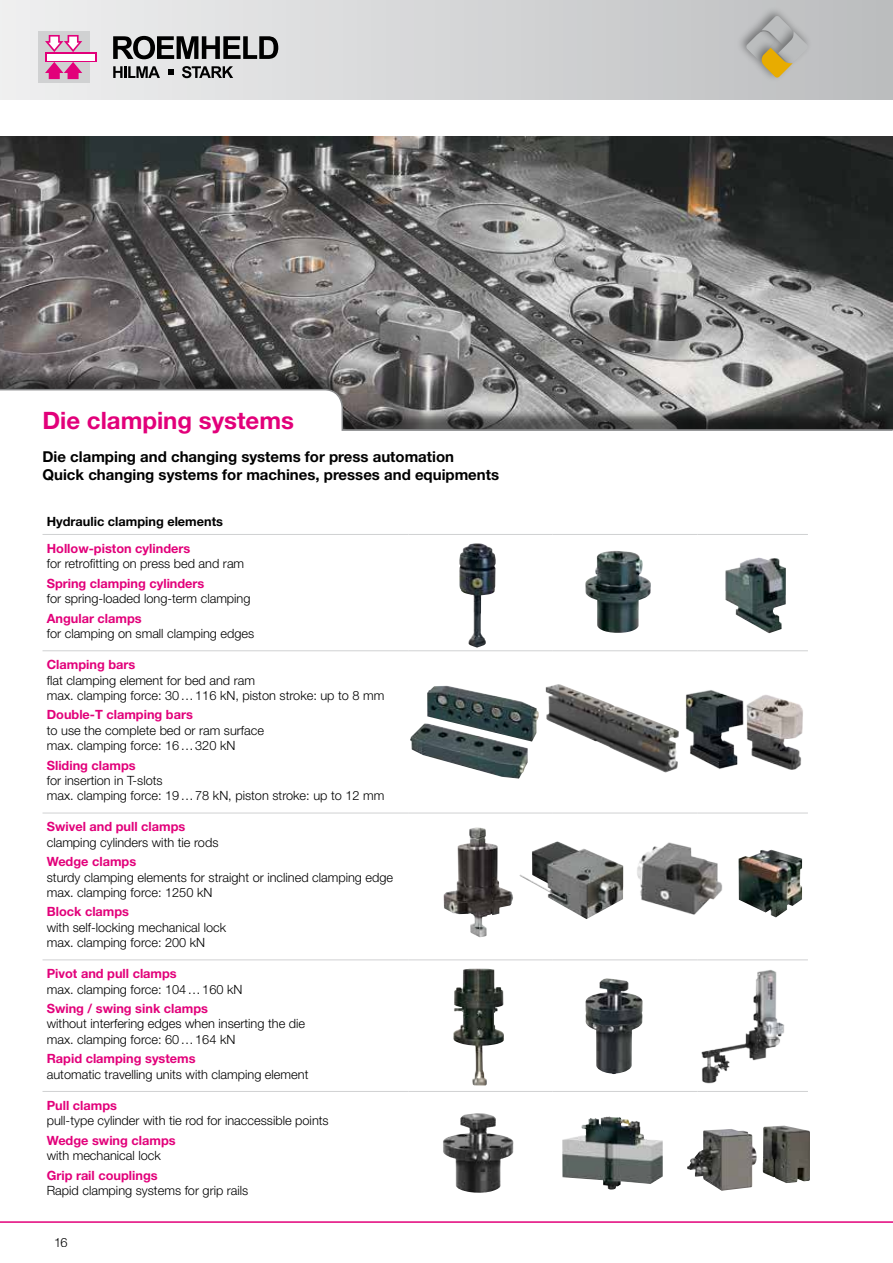
<style>
.page{position:relative;width:893px;height:1263px;background:#fff}
.page>*{position:absolute;margin:0;border:0;box-sizing:border-box;transform-origin:0 0}
.t1{font:700 24px "Helvetica Neue";color:#e2007a}
.t2{font:700 15px/18px "Helvetica Neue";color:#000}
.t3{font:300 12.75px/15.3px "Helvetica Neue";color:#000}
.t4{font:700 12.75px "Helvetica Neue";color:#e2007a}
.t5{font:700 12.75px "Helvetica Neue";color:#000}
.t6{font:300 12.75px "Helvetica Neue";color:#000}
</style>
<div class="page">
<div style="left:0;top:0;width:893px;height:99px;background:linear-gradient(to right,#efeff0,#bbbdbe)"></div>
<svg style="left:113px;top:36px;width:165px;height:23px;background:#6b6b6c"></svg>
<svg style="left:113px;top:66px;width:47px;height:12px"></svg>
<svg style="left:182px;top:66px;width:51px;height:12px"></svg>
<svg style="left:168px;top:69px;width:6px;height:6px"></svg>
<div style="left:38px;top:31px;width:52px;height:52px;background:#d0d1d2"></div>
<svg style="left:45px;top:52px;width:51px;height:10px"></svg>
<div style="left:47px;top:54px;width:48px;height:6px;background:#fff"></div>
<svg style="left:45px;top:35px;width:37px;height:17px"></svg>
<svg style="left:45px;top:62px;width:37px;height:17px"></svg>
<hr style="left:0;top:1221px;width:893px;height:2px;background:#e2007a">
<img style="left:0;top:137px;width:893px;height:231px">
<img style="left:725px;top:557px;width:61px;height:76px">
<img style="left:459px;top:543px;width:27px;height:104px">
<img style="left:687px;top:1125px;width:123px;height:66px">
<img style="left:701px;top:970px;width:84px;height:114px">
<img style="left:685px;top:690px;width:118px;height:80px">
<img style="left:637px;top:842px;width:86px;height:73px">
<img style="left:738px;top:850px;width:64px;height:67px">
<img style="left:444px;top:827px;width:69px;height:110px">
<img style="left:562px;top:1116px;width:101px;height:74px">
<img style="left:443px;top:1113px;width:70px;height:80px">
<img style="left:453px;top:970px;width:51px;height:115px">
<img style="left:585px;top:978px;width:58px;height:96px">
<img style="left:427px;top:686px;width:112px;height:55px">
<img style="left:410px;top:723px;width:118px;height:56px">
<img style="left:585px;top:551px;width:66px;height:82px">
<img style="left:519px;top:841px;width:104px;height:78px">
<img style="left:546px;top:684px;width:133px;height:89px">
<div style="left:735px;top:21px;width:45px;height:45px;background:#000;opacity:.4"></div>
<div style="left:752px;top:6px;width:45px;height:44px;background:#000;opacity:.4"></div>
<div style="left:767px;top:22px;width:45px;height:45px;background:#c0c1c3"></div>
<div style="left:751px;top:38px;width:45px;height:45px;background:#c2c3c4"></div>
<svg style="left:746px;top:16px;width:62px;height:62px"></svg>
<div style="left:0;top:368px;width:893px;height:100px;background:#000;opacity:.55"></div>
<svg style="left:0;top:432px;width:893px;height:36px"></svg>
<svg style="left:0;top:388px;width:893px;height:44px"></svg>
<hr style="left:43px;top:534px;width:365px;height:1px;background:#d0d1d2">
<hr style="left:408px;top:534px;width:145px;height:1px;background:#d0d1d2">
<hr style="left:553px;top:534px;width:144px;height:1px;background:#d0d1d2">
<hr style="left:697px;top:534px;width:111px;height:1px;background:#d0d1d2">
<hr style="left:408px;top:650px;width:145px;height:1px;background:#d0d1d2">
<hr style="left:553px;top:650px;width:144px;height:1px;background:#d0d1d2">
<hr style="left:697px;top:650px;width:111px;height:1px;background:#d0d1d2">
<hr style="left:408px;top:813px;width:145px;height:1px;background:#d0d1d2">
<hr style="left:553px;top:813px;width:144px;height:1px;background:#d0d1d2">
<hr style="left:697px;top:813px;width:111px;height:1px;background:#d0d1d2">
<hr style="left:408px;top:959px;width:145px;height:1px;background:#d0d1d2">
<hr style="left:553px;top:959px;width:144px;height:1px;background:#d0d1d2">
<hr style="left:697px;top:959px;width:111px;height:1px;background:#d0d1d2">
<hr style="left:408px;top:1091px;width:145px;height:1px;background:#d0d1d2">
<hr style="left:553px;top:1091px;width:144px;height:1px;background:#d0d1d2">
<hr style="left:697px;top:1091px;width:111px;height:1px;background:#d0d1d2">
<hr style="left:43px;top:650px;width:365px;height:1px;background:#d0d1d2">
<hr style="left:43px;top:813px;width:365px;height:1px;background:#d0d1d2">
<hr style="left:43px;top:959px;width:365px;height:1px;background:#d0d1d2">
<hr style="left:43px;top:1091px;width:365px;height:1px;background:#d0d1d2">
<h1 class="t1" style="left:43px;top:406px;width:253px">Die clamping systems</h1>
<p class="t2" style="left:43px;top:448px;width:458px">Die clamping and changing systems for press automation<br>Quick changing systems for machines, presses and equipments</p>
<p class="t5" style="left:47px;top:513px;width:178px">Hydraulic clamping elements</p>
<p class="t4" style="left:47px;top:541px;width:145px">Hollow-piston cylinders</p>
<p class="t3" style="left:47px;top:556px;width:199px">for retrofitting on press bed and ram</p>
<p class="t4" style="left:47px;top:575px;width:159px">Spring clamping cylinders</p>
<p class="t3" style="left:47px;top:591px;width:205px">for spring-loaded long-term clamping</p>
<p class="t4" style="left:47px;top:610px;width:96px">Angular clamps</p>
<p class="t3" style="left:47px;top:625px;width:209px">for clamping on small clamping edges</p>
<p class="t4" style="left:47px;top:657px;width:90px">Clamping bars</p>
<p class="t3" style="left:47px;top:672px;width:339px">flat clamping element for bed and ram<br>max. clamping force: 30…116 kN, piston stroke: up to 8 mm</p>
<p class="t4" style="left:47px;top:707px;width:148px">Double-T clamping bars</p>
<p class="t3" style="left:47px;top:722px;width:219px">to use the complete bed or ram surface max. clamping force: 16…320 kN</p>
<p class="t4" style="left:47px;top:757px;width:90px">Sliding clamps</p>
<p class="t3" style="left:47px;top:772px;width:339px">for insertion in T-slots<br>max. clamping force: 19…78 kN, piston stroke: up to 12 mm</p>
<p class="t4" style="left:47px;top:819px;width:140px">Swivel and pull clamps</p>
<p class="t3" style="left:47px;top:834px;width:173px">clamping cylinders with tie rods</p>
<p class="t4" style="left:47px;top:854px;width:91px">Wedge clamps</p>
<p class="t3" style="left:47px;top:869px;width:348px">sturdy clamping elements for straight or inclined clamping edge max. clamping force: 1250 kN</p>
<p class="t4" style="left:47px;top:904px;width:84px">Block clamps</p>
<p class="t3" style="left:47px;top:919px;width:181px">with self-locking mechanical lock max. clamping force: 200 kN</p>
<p class="t4" style="left:47px;top:966px;width:132px">Pivot and pull clamps</p>
<p class="t3" style="left:47px;top:981px;width:197px">max. clamping force: 104…160 kN</p>
<p class="t4" style="left:47px;top:1001px;width:163px">Swing / swing sink clamps</p>
<p class="t3" style="left:47px;top:1016px;width:260px">without interfering edges when inserting the die max. clamping force: 60…164 kN</p>
<p class="t4" style="left:47px;top:1051px;width:150px">Rapid clamping systems</p>
<p class="t3" style="left:47px;top:1066px;width:263px">automatic travelling units with clamping element</p>
<p class="t4" style="left:47px;top:1097px;width:72px">Pull clamps</p>
<p class="t3" style="left:47px;top:1113px;width:283px">pull-type cylinder with tie rod for inaccessible points</p>
<p class="t4" style="left:47px;top:1132px;width:130px">Wedge swing clamps</p>
<p class="t3" style="left:47px;top:1147px;width:116px">with mechanical lock</p>
<p class="t4" style="left:47px;top:1167px;width:112px">Grip rail couplings</p>
<p class="t3" style="left:47px;top:1182px;width:203px">Rapid clamping systems for grip rails</p>
<p class="t6" style="left:54px;top:1234px;width:15px">16</p>
</div>
